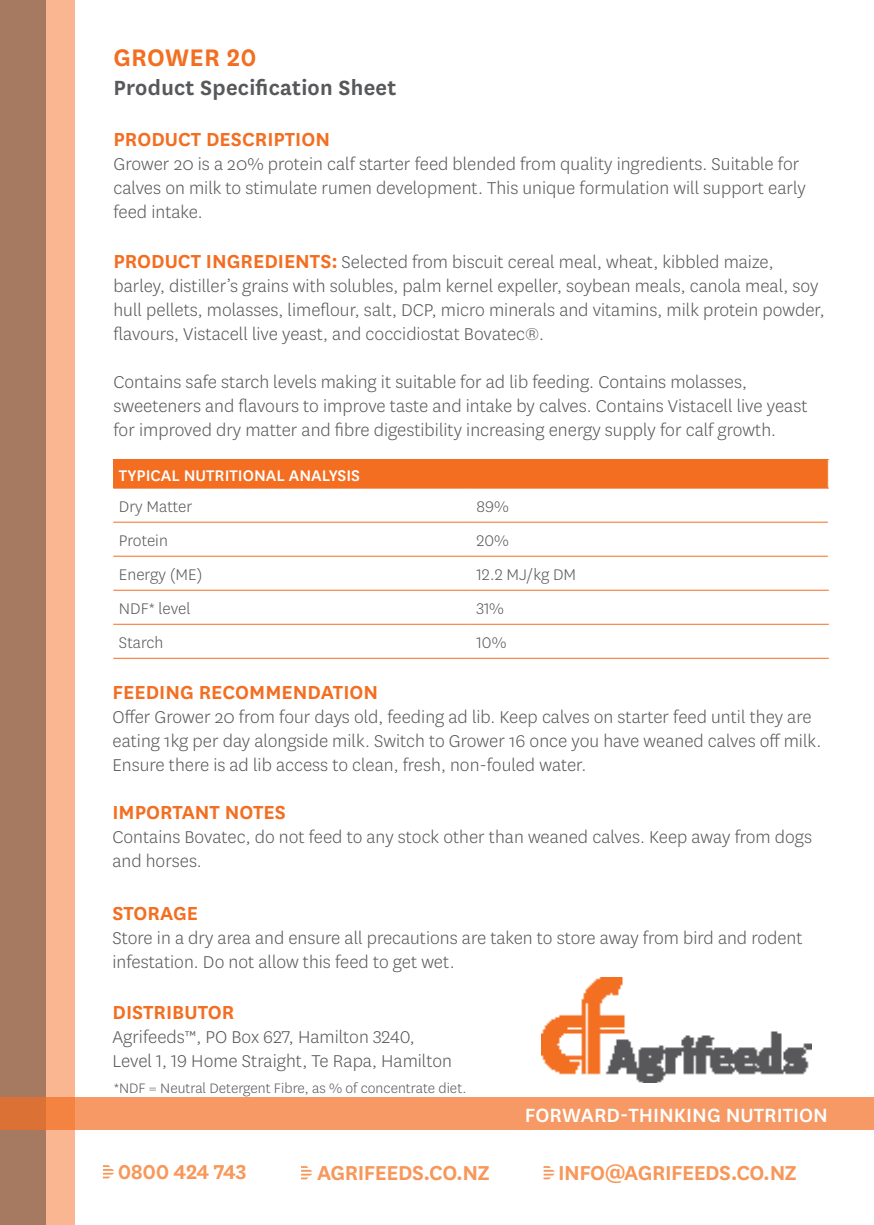
<style>
.page{position:relative;width:874px;height:1225px;background:#fff}
.page>*{position:absolute;margin:0;border:0;box-sizing:border-box;transform-origin:0 0}
.t1{font:600 28px "National";letter-spacing:.01em;color:#f36e21}
.t2{font:600 24px "National";letter-spacing:.01em;color:#57585a}
.t3{font:600 23.6px "National";letter-spacing:-.02em;color:#f7975a}
.t4{font:500 22.4px "National";color:#fff}
.Subhead{font:600 22px "National";color:#f36e21}
.Body_Copy{font:600 22px "National";color:#f36e21}
.Subhead-2{font:300 20px/24px "National";color:#57585a}
.Body_Copy-2{font:300 20px/24px "National";color:#57585a}
.Table_body{font:300 18px "National";color:#57585a}
.Table_headers{font:500 18px "National";color:#fff}
.t5{font:300 16px "National";color:#57585a}
.s1{font-weight:600;font-size:22px;color:#f36e21}
</style>
<div class="page">
<div style="left:0;top:0;width:74px;height:1225px;background:#f9b690"></div>
<div style="left:0;top:0;width:46px;height:1225px;background:#a67a60"></div>
<svg style="left:0;top:1097px;width:873px;height:32px;background:#f49660"></svg>
<svg style="left:103px;top:1165px;width:11px;height:13px"></svg>
<svg style="left:301px;top:1166px;width:11px;height:13px"></svg>
<svg style="left:543px;top:1166px;width:11px;height:13px"></svg>
<img style="left:541px;top:977px;width:270px;height:105px">
<div style="left:113px;top:460px;width:714px;height:28px;background:#f36e21"></div>
<svg style="left:827px;top:460px;width:1px;height:28px"></svg>
<hr style="left:113px;top:488px;width:357px;height:1px;background:#f36e21">
<hr style="left:470px;top:488px;width:358px;height:1px;background:#f36e21">
<hr style="left:113px;top:522px;width:357px;height:1px;background:#f36e21">
<hr style="left:470px;top:522px;width:357px;height:1px;background:#f36e21">
<hr style="left:113px;top:556px;width:357px;height:1px;background:#f36e21">
<hr style="left:470px;top:556px;width:357px;height:1px;background:#f36e21">
<hr style="left:113px;top:590px;width:357px;height:1px;background:#f36e21">
<hr style="left:470px;top:590px;width:358px;height:1px;background:#f36e21">
<hr style="left:113px;top:624px;width:357px;height:1px;background:#f36e21">
<hr style="left:470px;top:624px;width:358px;height:1px;background:#f36e21">
<hr style="left:113px;top:658px;width:357px;height:1px;background:#f36e21">
<hr style="left:470px;top:658px;width:358px;height:1px;background:#f36e21">
<p class="t1" style="left:113px;top:38px;width:145px">GROWER 20</p>
<p class="t2" style="left:113px;top:71px;width:284px">Product Specification Sheet</p>
<p class="Subhead" style="left:113px;top:124px;width:218px">PRODUCT DESCRIPTION</p>
<p class="Subhead-2" style="left:113px;top:151px;width:693px">Grower 20 is a 20% protein calf starter feed blended from quality ingredients. Suitable for calves on milk to stimulate rumen development. This unique formulation will support early feed intake.</p>
<p class="Subhead-2" style="left:113px;top:249px;width:712px"><span class="s1">PRODUCT INGREDIENTS:</span> Selected from biscuit cereal meal, wheat, kibbled maize, barley, distiller’s grains with solubles, palm kernel expeller, soybean meals, canola meal, soy hull pellets, molasses, limeflour, salt, DCP, micro minerals and vitamins, milk protein powder, flavours, Vistacell live yeast, and coccidiostat Bovatec®.</p>
<p class="Subhead-2" style="left:113px;top:369px;width:695px">Contains safe starch levels making it suitable for ad lib feeding. Contains molasses, sweeteners and flavours to improve taste and intake by calves. Contains Vistacell live yeast for improved dry matter and fibre digestibility increasing energy supply for calf growth.</p>
<p class="Table_headers" style="left:119px;top:463px;width:242px">TYPICAL NUTRITIONAL ANALYSIS</p>
<p class="Table_body" style="left:119px;top:495px;width:75px">Dry Matter</p>
<p class="Table_body" style="left:476px;top:495px;width:34px">89%</p>
<p class="Table_body" style="left:119px;top:529px;width:50px">Protein</p>
<p class="Table_body" style="left:476px;top:529px;width:34px">20%</p>
<p class="Table_body" style="left:119px;top:563px;width:85px">Energy (ME)</p>
<p class="Table_body" style="left:476px;top:563px;width:101px">12.2 MJ/kg DM</p>
<p class="Table_body" style="left:119px;top:597px;width:73px">NDF* level</p>
<p class="Table_body" style="left:476px;top:597px;width:29px">31%</p>
<p class="Table_body" style="left:119px;top:631px;width:46px">Starch</p>
<p class="Table_body" style="left:476px;top:631px;width:31px">10%</p>
<p class="Subhead" style="left:112px;top:677px;width:267px">FEEDING RECOMMENDATION</p>
<p class="Body_Copy-2" style="left:112px;top:704px;width:710px">Offer Grower 20 from four days old, feeding ad lib. Keep calves on starter feed until they are eating 1kg per day alongside milk. Switch to Grower 16 once you have weaned calves off milk.<br>Ensure there is ad lib access to clean, fresh, non-fouled water.</p>
<p class="Subhead" style="left:112px;top:797px;width:175px">IMPORTANT NOTES</p>
<p class="Body_Copy-2" style="left:112px;top:824px;width:700px">Contains Bovatec, do not feed to any stock other than weaned calves. Keep away from dogs and horses.</p>
<p class="Body_Copy" style="left:112px;top:898px;width:87px">STORAGE</p>
<p class="Body_Copy-2" style="left:112px;top:925px;width:691px">Store in a dry area and ensure all precautions are taken to store away from bird and rodent infestation. Do not allow this feed to get wet.</p>
<p class="Subhead" style="left:112px;top:996px;width:123px">DISTRIBUTOR</p>
<p class="Body_Copy-2" style="left:112px;top:1024px;width:341px">Agrifeeds™, PO Box 627, Hamilton 3240,<br>Level 1, 19 Home Straight, Te Rapa, Hamilton</p>
<p class="t5" style="left:114px;top:1077px;width:354px">*NDF = Neutral Detergent Fibre, as % of concentrate diet.</p>
<p class="t4" style="left:524px;top:1100px;width:304px">FORWARD-THINKING NUTRITION</p>
<p class="t3" style="left:118px;top:1155px;width:130px">0800 424 743</p>
<p class="t3" style="left:317px;top:1156px;width:174px">AGRIFEEDS.CO.NZ</p>
<p class="t3" style="left:557px;top:1156px;width:240px">INFO@AGRIFEEDS.CO.NZ</p>
</div>
